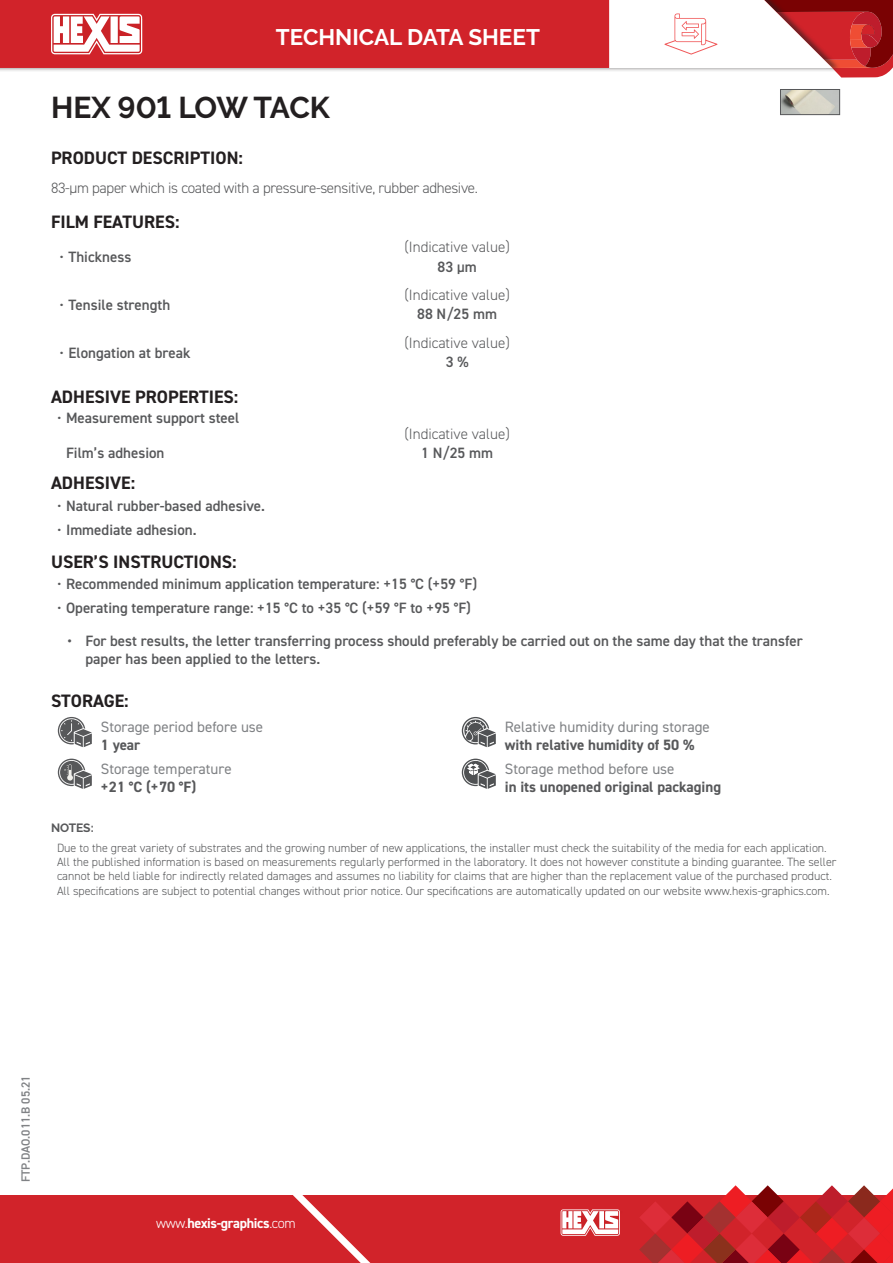
<style>
.page{position:relative;width:893px;height:1263px;background:#fff}
.page>*{position:absolute;margin:0;border:0;box-sizing:border-box;transform-origin:0 0}
.t1{font:700 30px "Raleway";letter-spacing:-.01em;color:#231f20}
.t2{font:700 22.5px "Raleway";color:#fff}
.t3{font:700 18px "DIN2014";color:#231f20}
.t4{font:600 15px/18px "DIN2014";color:#57585a}
.t5{font:300 15px "DIN2014";letter-spacing:-.005em;color:#57585a}
.t6{font:15px "DIN2014";color:#808285}
.t7{font:700 15px "DIN2014";color:#57585a}
.t8{font:700 14.1px "DIN2014";letter-spacing:-.025em;color:#fff}
.t9{font:300 12px/14.4px "DIN2014";color:#57585a}
.t10{font:600 12px "DIN2014";color:#808285}
.t11{font:700 12px "Raleway";letter-spacing:-.01em;color:#57585a}
.s1{font-weight:400}
.s2{font-weight:300}
</style>
<div class="page">
<div style="left:0;top:1195px;width:893px;height:68px;background:#d1232a"></div>
<svg style="left:561px;top:1209px;width:59px;height:27px"></svg>
<svg style="left:639px;top:1185px;width:254px;height:78px"></svg>
<svg style="left:293px;top:1195px;width:78px;height:68px"></svg>
<div style="left:0;top:0;width:841px;height:73px;background:#231f20;opacity:.6"></div>
<div style="left:0;top:0;width:609px;height:68px;background:#d1232a"></div>
<svg style="left:51px;top:14px;width:95px;height:40px"></svg>
<svg style="left:609px;top:0;width:284px;height:78px"></svg>
<img style="left:782px;top:91px;width:56px;height:22px">
<div style="left:780px;top:89px;width:60px;height:26px;border:1px solid #57585a"></div>
<svg style="left:58px;top:717px;width:34px;height:30px"></svg>
<svg style="left:58px;top:759px;width:34px;height:30px"></svg>
<svg style="left:462px;top:717px;width:34px;height:30px"></svg>
<svg style="left:462px;top:759px;width:34px;height:30px"></svg>
<h2 class="t2" style="left:276px;top:24px;width:265px">TECHNICAL DATA SHEET</h2>
<h1 class="t1" style="left:51px;top:90px;width:280px">HEX 901 LOW TACK</h1>
<h3 class="t3" style="left:51px;top:146px;width:193px">PRODUCT DESCRIPTION:</h3>
<p class="t5" style="left:51px;top:178px;width:428px">83-µm paper which is coated with a pressure-sensitive, rubber adhesive.</p>
<h3 class="t3" style="left:51px;top:210px;width:130px">FILM FEATURES:</h3>
<p class="t4" style="left:60px;top:247px;width:73px"><span class="s1">•</span> Thickness</p>
<p class="t5" style="left:404px;top:238px;width:107px">(Indicative value)</p>
<p class="t4" style="left:438px;top:257px;width:41px">83 µm</p>
<p class="t4" style="left:60px;top:295px;width:112px"><span class="s1">•</span> Tensile strength</p>
<p class="t4" style="left:60px;top:343px;width:133px"><span class="s1">•</span> Elongation at break</p>
<h3 class="t3" style="left:51px;top:384px;width:189px">ADHESIVE PROPERTIES:</h3>
<p class="t4" style="left:57px;top:408px;width:184px"><span class="s1">•</span> Measurement support steel</p>
<p class="t4" style="left:66px;top:443px;width:100px">Film’s adhesion</p>
<p class="t5" style="left:404px;top:286px;width:107px">(Indicative value)</p>
<p class="t4" style="left:417px;top:305px;width:81px">88 N/25 mm</p>
<p class="t5" style="left:404px;top:334px;width:107px">(Indicative value)</p>
<p class="t4" style="left:446px;top:353px;width:24px">3 %</p>
<p class="t5" style="left:404px;top:425px;width:107px">(Indicative value)</p>
<p class="t4" style="left:421px;top:444px;width:73px">1 N/25 mm</p>
<h3 class="t3" style="left:51px;top:471px;width:86px">ADHESIVE:</h3>
<p class="t4" style="left:57px;top:497px;width:209px"><span class="s1">•</span> Natural rubber-based adhesive.</p>
<p class="t4" style="left:57px;top:520px;width:141px"><span class="s1">•</span> Immediate adhesion.</p>
<h3 class="t3" style="left:51px;top:549px;width:187px">USER’S INSTRUCTIONS:</h3>
<p class="t4" style="left:57px;top:575px;width:422px"><span class="s1">•</span> Recommended minimum application temperature: +15 °C (+59 °F)</p>
<p class="t4" style="left:57px;top:599px;width:415px"><span class="s1">•</span> Operating temperature range: +15 °C to +35 °C (+59 °F to +95 °F)</p>
<p class="t4" style="left:86px;top:631px;width:719px;text-indent:-18px">• For best results, the letter transferring process should preferably be carried out on the same day that the transfer paper has been applied to the letters.</p>
<h3 class="t3" style="left:51px;top:688px;width:79px">STORAGE:</h3>
<p class="t6" style="left:101px;top:717px;width:164px">Storage period before use</p>
<p class="t7" style="left:101px;top:735px;width:41px">1 year</p>
<p class="t6" style="left:101px;top:759px;width:132px">Storage temperature</p>
<p class="t7" style="left:101px;top:777px;width:97px">+21 °C (+70 °F)</p>
<p class="t6" style="left:505px;top:717px;width:207px">Relative humidity during storage</p>
<p class="t7" style="left:505px;top:735px;width:191px">with relative humidity of 50 %</p>
<p class="t6" style="left:505px;top:759px;width:171px">Storage method before use</p>
<p class="t7" style="left:505px;top:777px;width:218px">in its unopened original packaging</p>
<p class="t11" style="left:51px;top:821px;width:44px">NOTES:</p>
<p class="t9" style="left:57px;top:840px;width:781px">Due to the great variety of substrates and the growing number of new applications, the installer must check the suitability of the media for each application.<br>All the published information is based on measurements regularly performed in the laboratory. It does not however constitute a binding guarantee. The seller cannot be held liable for indirectly related damages and assumes no liability for claims that are higher than the replacement value of the purchased product.<br>All specifications are subject to potential changes without prior notice. Our specifications are automatically updated on our website www.hexis-graphics.com.</p>
<p class="t10" style="left:18px;top:1182px;width:108px;rotate:-90deg">FTP.DAO.011.B 05.21</p>
<p class="t8" style="left:156px;top:1214px;width:141px"><span class="s2">www.</span>hexis-graphics<span class="s2">.com</span></p>
</div>
